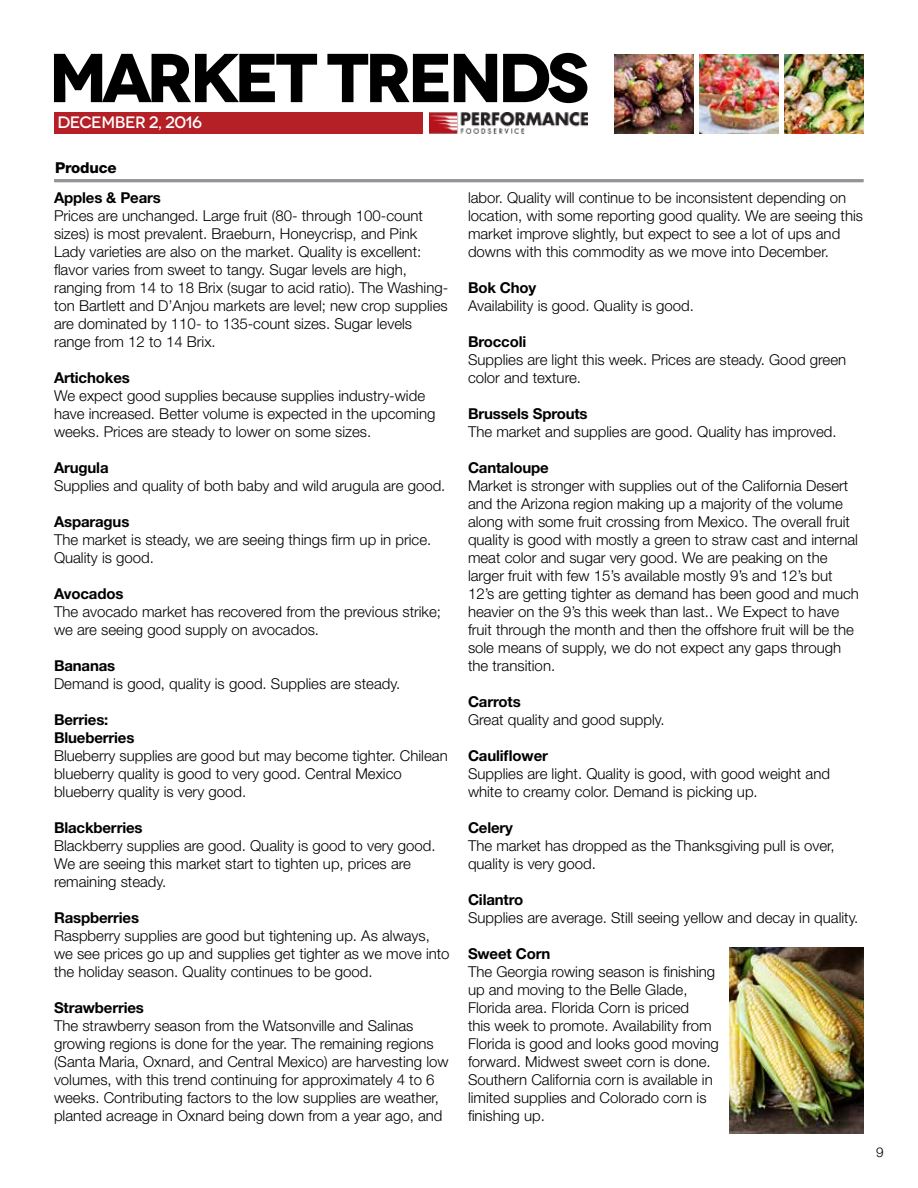
<style>
.page{position:relative;width:918px;height:1188px;background:#fff}
.page>*{position:absolute;margin:0;border:0;box-sizing:border-box;transform-origin:0 0}
.t1{font:700 69px "Novecentowide";letter-spacing:-.07em;color:#000}
.t2{font:500 16.5px "Novecentowide";letter-spacing:-.03em;color:#fff}
.t3{font:300 15px/18px "Helvetica Neue LT Std";color:#000}
.t4{font:700 15px/18px "Helvetica Neue LT Std";letter-spacing:-.01em;color:#000}
.t5{font:800 15px "Helvetica Neue LT Std";letter-spacing:-.01em;color:#000}
.t6{font:300 13.5px "Helvetica Neue LT Std";color:#000}
</style>
<div class="page">
<div style="left:55px;top:112px;width:368px;height:21px;background:#b42025"></div>
<img style="left:430px;top:112px;width:158px;height:21px">
<img style="left:614px;top:54px;width:80px;height:79px">
<img style="left:785px;top:54px;width:79px;height:79px">
<img style="left:699px;top:54px;width:80px;height:79px">
<hr style="left:55px;top:179px;width:809px;height:3px;background:#939598">
<img style="left:729px;top:947px;width:134px;height:187px">
<h1 class="t1" style="left:49px;top:35px;width:542px">MARKET TRENDS</h1>
<p class="t2" style="left:58px;top:113px;width:146px">DECEMBER 2, 2016</p>
<p class="t5" style="left:55px;top:158px;width:63px">Produce</p>
<p class="t4" style="left:54px;top:188px;width:108px">Apples &amp; Pears</p>
<p class="t3" style="left:54px;top:206px;width:396px">Prices are unchanged. Large fruit (80- through 100-count sizes) is most prevalent. Braeburn, Honeycrisp, and Pink Lady varieties are also on the market. Quality is excellent: flavor varies from sweet to tangy. Sugar levels are high, ranging from 14 to 18 Brix (sugar to acid ratio). The Washing&shy;ton Bartlett and D’Anjou markets are level; new crop supplies are dominated by 110- to 135-count sizes. Sugar levels range from 12 to 14 Brix.</p>
<p class="t4" style="left:54px;top:368px;width:77px">Artichokes</p>
<p class="t3" style="left:54px;top:386px;width:383px">We expect good supplies because supplies industry-wide have increased. Better volume is expected in the upcoming weeks. Prices are steady to lower on some sizes.</p>
<p class="t4" style="left:54px;top:458px;width:56px">Arugula</p>
<p class="t3" style="left:54px;top:476px;width:393px">Supplies and quality of both baby and wild arugula are good.</p>
<p class="t4" style="left:54px;top:512px;width:77px">Asparagus</p>
<p class="t3" style="left:54px;top:530px;width:379px">The market is steady, we are seeing things firm up in price.<br>Quality is good.</p>
<p class="t4" style="left:54px;top:584px;width:71px">Avocados</p>
<p class="t3" style="left:54px;top:602px;width:389px">The avocado market has recovered from the previous strike; we are seeing good supply on avocados.</p>
<p class="t4" style="left:54px;top:656px;width:63px">Bananas</p>
<p class="t3" style="left:54px;top:674px;width:348px">Demand is good, quality is good. Supplies are steady.</p>
<p class="t4" style="left:54px;top:710px;width:82px">Berries:<br>Blueberries</p>
<p class="t3" style="left:54px;top:746px;width:395px">Blueberry supplies are good but may become tighter. Chilean blueberry quality is good to very good. Central Mexico blueberry quality is very good.</p>
<p class="t4" style="left:54px;top:818px;width:90px">Blackberries</p>
<p class="t3" style="left:54px;top:836px;width:383px">Blackberry supplies are good. Quality is good to very good.<br>We are seeing this market start to tighten up, prices are remaining steady.</p>
<p class="t4" style="left:54px;top:908px;width:87px">Raspberries</p>
<p class="t3" style="left:54px;top:926px;width:397px">Raspberry supplies are good but tightening up. As always, we see prices go up and supplies get tighter as we move into the holiday season. Quality continues to be good.</p>
<p class="t4" style="left:54px;top:998px;width:91px">Strawberries</p>
<p class="t3" style="left:54px;top:1016px;width:396px">The strawberry season from the Watsonville and Salinas growing regions is done for the year. The remaining regions (Santa Maria, Oxnard, and Central Mexico) are harvesting low volumes, with this trend continuing for approximately 4 to 6 weeks. Contributing factors to the low supplies are weather, planted acreage in Oxnard being down from a year ago, and</p>
<p class="t3" style="left:468px;top:188px;width:397px">labor. Quality will continue to be inconsistent depending on location, with some reporting good quality. We are seeing this market improve slightly, but expect to see a lot of ups and downs with this commodity as we move into December.</p>
<p class="t4" style="left:468px;top:278px;width:70px">Bok Choy</p>
<p class="t3" style="left:468px;top:296px;width:227px">Availability is good. Quality is good.</p>
<p class="t4" style="left:468px;top:332px;width:60px">Broccoli</p>
<p class="t3" style="left:468px;top:350px;width:380px">Supplies are light this week. Prices are steady. Good green color and texture.</p>
<p class="t4" style="left:468px;top:404px;width:121px">Brussels Sprouts</p>
<p class="t3" style="left:468px;top:422px;width:370px">The market and supplies are good. Quality has improved.</p>
<p class="t4" style="left:468px;top:458px;width:82px">Cantaloupe</p>
<p class="t3" style="left:468px;top:476px;width:392px">Market is stronger with supplies out of the California Desert and the Arizona region making up a majority of the volume along with some fruit crossing from Mexico. The overall fruit quality is good with mostly a green to straw cast and internal meat color and sugar very good. We are peaking on the larger fruit with few 15’s available mostly 9’s and 12’s but 12’s are getting tighter as demand has been good and much heavier on the 9’s this week than last.. We Expect to have fruit through the month and then the offshore fruit will be the sole means of supply, we do not expect any gaps through the transition.</p>
<p class="t4" style="left:468px;top:692px;width:54px">Carrots</p>
<p class="t3" style="left:468px;top:710px;width:198px">Great quality and good supply.</p>
<p class="t4" style="left:468px;top:746px;width:81px">Cauliflower</p>
<p class="t3" style="left:468px;top:764px;width:364px">Supplies are light. Quality is good, with good weight and white to creamy color. Demand is picking up.</p>
<p class="t4" style="left:468px;top:818px;width:47px">Celery</p>
<p class="t3" style="left:468px;top:836px;width:368px">The market has dropped as the Thanksgiving pull is over, quality is very good.</p>
<p class="t4" style="left:468px;top:890px;width:57px">Cilantro</p>
<p class="t3" style="left:468px;top:908px;width:392px">Supplies are average. Still seeing yellow and decay in quality.</p>
<p class="t4" style="left:468px;top:944px;width:84px">Sweet Corn</p>
<p class="t3" style="left:468px;top:962px;width:252px">The Georgia rowing season is finishing up and moving to the Belle Glade, Florida area. Florida Corn is priced<br>this week to promote. Availability from Florida is good and looks good moving forward. Midwest sweet corn is done.<br>Southern California corn is available in limited supplies and Colorado corn is finishing up.</p>
<p class="t6" style="left:876px;top:1144px;width:9px">9</p>
</div>
